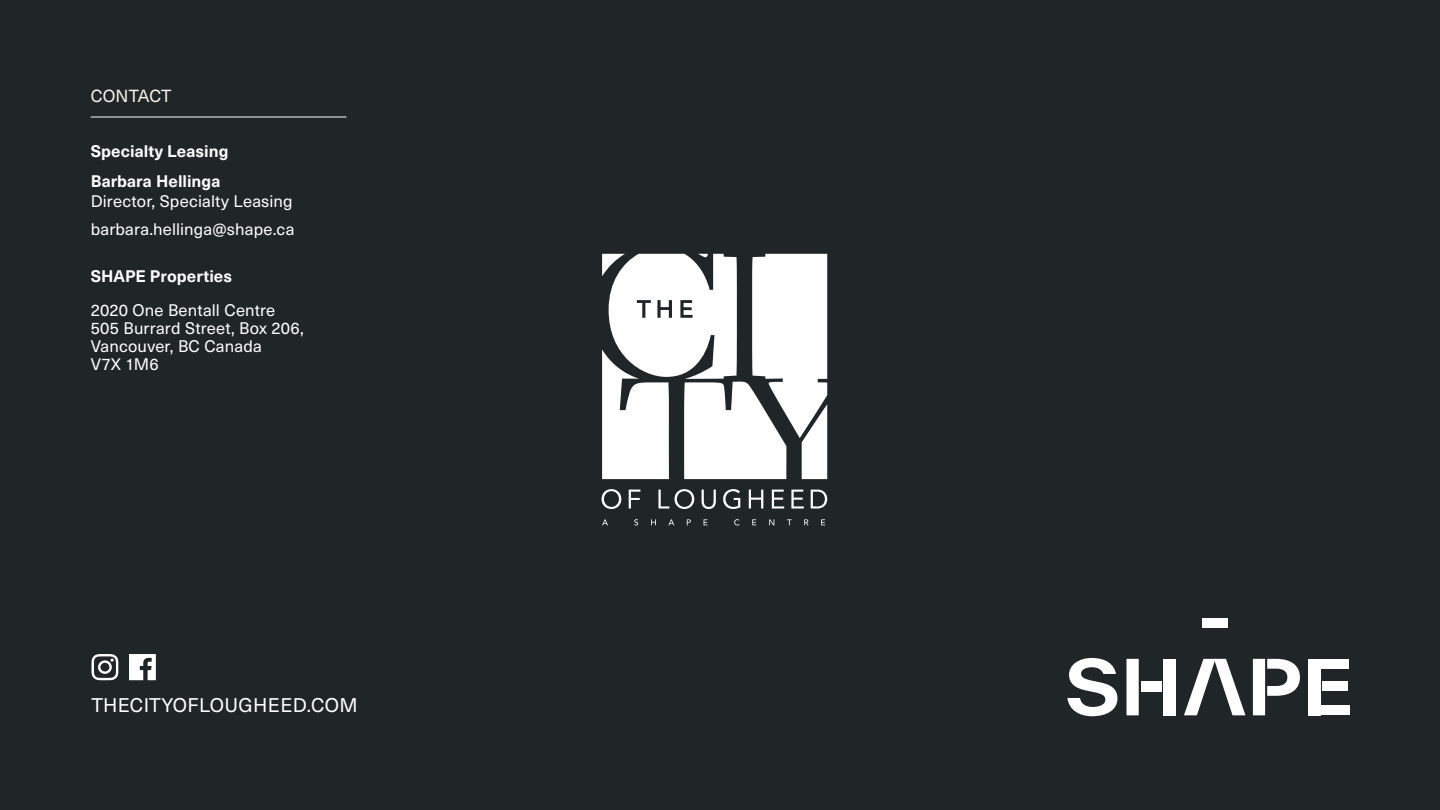
<style>
.page{position:relative;width:1440px;height:810px;background:#202527}
.page>*{position:absolute;margin:0;border:0;box-sizing:border-box;transform-origin:0 0}
.t1{font:19.5px "Neue Haas Unica Pro";letter-spacing:.02em;color:#fff}
.t2{font:17.25px "Neue Haas Unica W1 G";letter-spacing:.005em;color:#f7f4ec}
.t3{font:16.5px "Neue Haas Unica W1 G";letter-spacing:.01em;color:#fff}
.t4{font:700 16.5px "Neue Haas Unica W1 G";letter-spacing:.005em;color:#fff}
</style>
<div class="page">
<svg style="left:1067px;top:658px;width:50px;height:58px"></svg>
<div style="left:1141px;top:681px;width:20px;height:11px;background:#fff"></div>
<div style="left:1164px;top:659px;width:12px;height:56px;background:#fff"></div>
<svg style="left:1127px;top:659px;width:12px;height:56px"></svg>
<div style="left:1322px;top:681px;width:26px;height:10px;background:#fff"></div>
<div style="left:1319px;top:659px;width:30px;height:10px;background:#fff"></div>
<div style="left:1308px;top:659px;width:12px;height:56px;background:#fff"></div>
<div style="left:1319px;top:706px;width:30px;height:9px;background:#fff"></div>
<svg style="left:1253px;top:659px;width:47px;height:56px"></svg>
<svg style="left:1184px;top:659px;width:61px;height:56px"></svg>
<div style="left:1202px;top:618px;width:26px;height:10px;background:#fff"></div>
<svg style="left:602px;top:254px;width:225px;height:225px;fill:#fff"></svg>
<svg style="left:602px;top:489px;width:225px;height:20px"></svg>
<svg style="left:602px;top:519px;width:223px;height:6px"></svg>
<hr style="left:91px;top:117px;width:255px;height:1px;background:#fff">
<svg style="left:129px;top:654px;width:27px;height:26px"></svg>
<svg style="left:91px;top:654px;width:27px;height:26px"></svg>
<p class="t2" style="left:91px;top:83px;width:82px">CONTACT</p>
<h5 class="t4" style="left:91px;top:138px;width:139px">Specialty Leasing</h5>
<h5 class="t4" style="left:91px;top:169px;width:131px">Barbara Hellinga</h5>
<p class="t3" style="left:91px;top:189px;width:203px">Director, Specialty Leasing</p>
<p class="t3" style="left:91px;top:217px;width:205px">barbara.hellinga@shape.ca</p>
<h5 class="t4" style="left:91px;top:264px;width:143px">SHAPE Properties</h5>
<p class="t3" style="left:91px;top:298px;width:186px">2020 One Bentall Centre</p>
<p class="t3" style="left:91px;top:316px;width:215px">505 Burrard Street, Box 206,</p>
<p class="t3" style="left:91px;top:334px;width:173px">Vancouver, BC Canada</p>
<p class="t3" style="left:91px;top:352px;width:69px">V7X 1M6</p>
<p class="t1" style="left:92px;top:693px;width:268px">THECITYOFLOUGHEED.COM</p>
</div>
